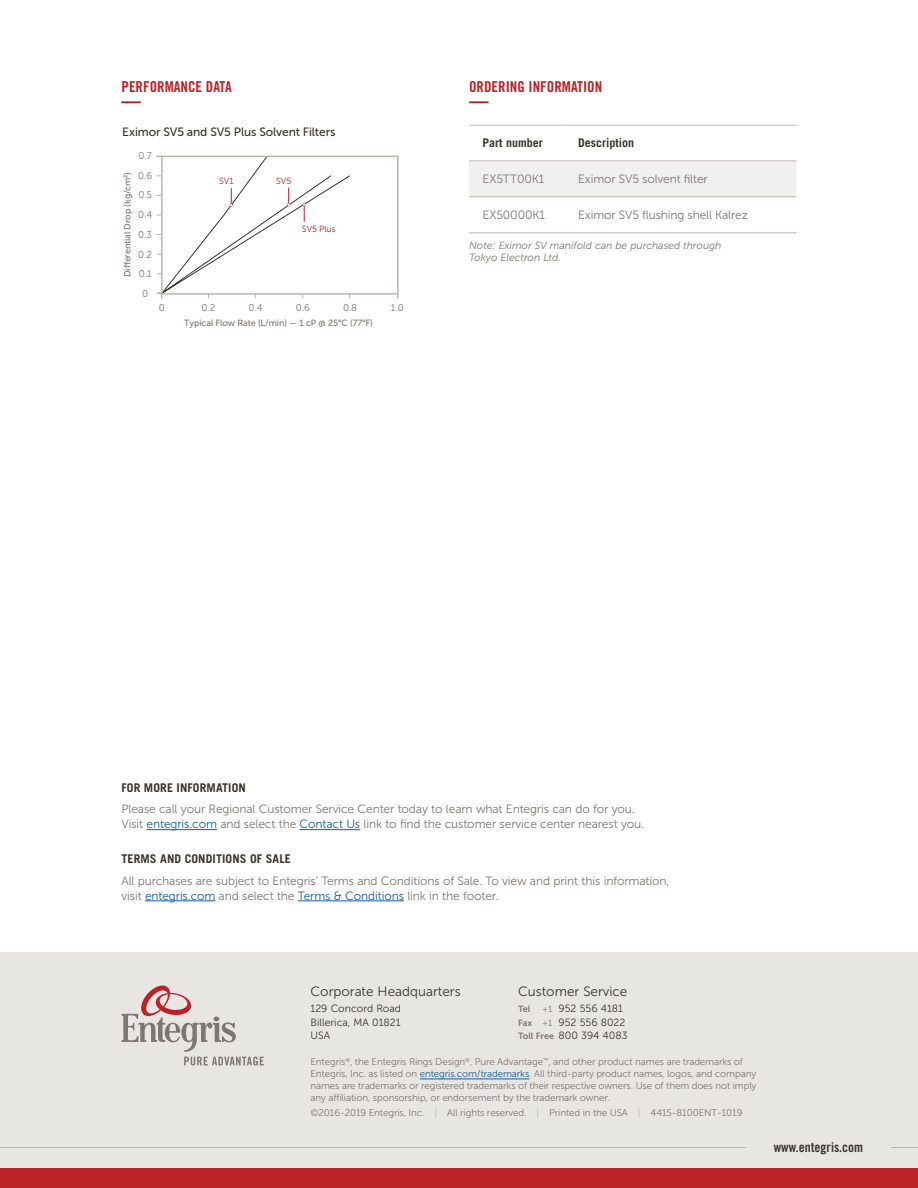
<style>
.page{position:relative;width:918px;height:1188px;background:#fff}
.page>*{position:absolute;margin:0;border:0;box-sizing:border-box;transform-origin:0 0}
.t1{font:700 expanded 20.25px "Trade Gothic LT Std";color:#bb2127;scale:.96 1}
.t2{font:15px "Trade Gothic LT Std Bd Cn 20";color:#bb2127}
.t3{font:13.5px "Museo Sans 300";color:#38352f}
.t4{font:13.5px "Trade Gothic LT Std Bd Cn 20";color:#38352f}
.t5{font:12px/15px "Museo Sans 300";letter-spacing:-.01em;color:#7e7672}
.t6{font:700 12px "Trade Gothic LT Std";letter-spacing:.01em;color:#38352f}
.t7{font:12px "Museo Sans 500";letter-spacing:-.01em;color:#38352f}
.t8{font:10.5px/13.5px "Museo Sans 300";color:#38352f;text-align:justify}
.t9{font:italic 10.5px/11.7px "Museo Sans 300";letter-spacing:-.005em;color:#7e7672}
.t10{font:9.75px/19.6px "Museo Sans 300";letter-spacing:-.01em;color:#7e7672}
.t11{font:9px "Museo Sans 500";letter-spacing:-.01em;color:#7e7672}
.t12{font:9px "Museo Sans 300";letter-spacing:-.015em;color:#bb2127}
.t13{font:9px "Museo Sans 700";color:#7e7672}
.s1{color:#175d9e}
.s2{font-size:9px;color:#7e7672}
.s3{font-family:"Museo Sans 700";font-size:9px;color:#7e7672}
.s4{color:#c0b5ae}
</style>
<div class="page">
<div style="left:0;top:952px;width:918px;height:216px;background:#e8e6e3"></div>
<div style="left:0;top:1168px;width:918px;height:20px;background:#bb2127"></div>
<svg style="left:122px;top:986px;width:142px;height:80px"></svg>
<hr style="left:147px;top:829px;width:70px;height:1px;background:#175d9e">
<hr style="left:300px;top:829px;width:60px;height:1px;background:#175d9e">
<hr style="left:145px;top:901px;width:70px;height:1px;background:#175d9e">
<hr style="left:298px;top:901px;width:106px;height:1px;background:#175d9e">
<svg style="left:891px;top:1147px;width:27px;height:1px"></svg>
<hr style="left:0;top:1147px;width:746px;height:1px;background:#c0b5ae">
<div style="left:469px;top:162px;width:327px;height:35px;background:#f0f0ee"></div>
<hr style="left:469px;top:197px;width:96px;height:1px;background:#c0b5ae">
<hr style="left:469px;top:125px;width:96px;height:1px;background:#c0b5ae">
<hr style="left:565px;top:125px;width:231px;height:1px;background:#c0b5ae">
<hr style="left:469px;top:161px;width:96px;height:1px;background:#c0b5ae">
<hr style="left:565px;top:161px;width:231px;height:1px;background:#c0b5ae">
<hr style="left:469px;top:233px;width:96px;height:1px;background:#c0b5ae">
<hr style="left:565px;top:233px;width:231px;height:1px;background:#c0b5ae">
<hr style="left:565px;top:197px;width:231px;height:1px;background:#c0b5ae">
<svg style="left:156px;top:156px;width:194px;height:143px"></svg>
<div style="left:161px;top:156px;width:238px;height:139px;border:2px solid #c0b5ae"></div>
<hr style="left:420px;top:1079px;width:109px;height:1px;background:#175d9e">
<h2 class="t2" style="left:122px;top:77px;width:112px">PERFORMANCE DATA</h2>
<h1 class="t1" style="left:122px;top:88px;width:22px">—</h1>
<p class="t7" style="left:122px;top:126px;width:215px">Eximor SV5 and SV5 Plus Solvent Filters</p>
<p class="t10" style="left:138px;top:146px;width:16px;text-align:center">0.7<br>0.6<br>0.5<br>0.4<br>0.3<br>0.2<br>0.1<br>0</p>
<p class="t11" style="left:122px;top:277px;width:107px;rotate:-90deg">Di erential Drop (kg/cm<sup>2</sup>)</p>
<p class="t12" style="left:219px;top:176px;width:16px">SV1</p>
<p class="t12" style="left:276px;top:176px;width:17px">SV5</p>
<p class="t12" style="left:302px;top:224px;width:35px">SV5 Plus</p>
<p class="t10" style="left:159px;top:298px;width:8px">0</p>
<p class="t10" style="left:391px;top:298px;width:14px">1.0</p>
<p class="t10" style="left:201px;top:298px;width:15px">0.2</p>
<p class="t10" style="left:249px;top:298px;width:16px">0.4</p>
<p class="t10" style="left:296px;top:298px;width:16px">0.6</p>
<p class="t10" style="left:343px;top:298px;width:16px">0.8</p>
<p class="t11" style="left:184px;top:318px;width:190px">Typical Flow Rate (L/min) — 1 cP @ 25°C (77°F)</p>
<h2 class="t2" style="left:469px;top:77px;width:135px">ORDERING INFORMATION</h2>
<h1 class="t1" style="left:469px;top:88px;width:22px">—</h1>
<p class="t6" style="left:483px;top:136px;width:62px">Part number</p>
<p class="t6" style="left:578px;top:136px;width:58px">Description</p>
<p class="t5" style="left:483px;top:172px;width:63px">EX5TT00K1</p>
<p class="t5" style="left:578px;top:172px;width:131px">Eximor SV5 solvent filter</p>
<p class="t5" style="left:483px;top:208px;width:64px">EX50000K1</p>
<p class="t5" style="left:578px;top:208px;width:171px">Eximor SV5 flushing shell Kalrez</p>
<p class="t9" style="left:469px;top:240px;width:254px">Note: Eximor SV manifold can be purchased through<br>Tokyo Electron Ltd.</p>
<p class="t6" style="left:122px;top:780px;width:126px">FOR MORE INFORMATION</p>
<p class="t5" style="left:122px;top:802px;width:524px">Please call your Regional Customer Service Center today to learn what Entegris can do for you.<br>Visit <span class="s1">entegris.com</span> and select the <span class="s1">Contact Us</span> link to find the customer service center nearest you.</p>
<p class="t6" style="left:121px;top:851px;width:171px">TERMS AND CONDITIONS OF SALE</p>
<p class="t5" style="left:121px;top:873px;width:549px">All purchases are subject to Entegris’ Terms and Conditions of Sale. To view and print this information, visit <span class="s1">entegris.com</span> and select the <span class="s1">Terms &amp; Conditions</span> link in the footer.</p>
<h3 class="t3" style="left:310px;top:984px;width:152px">Corporate Headquarters</h3>
<h3 class="t3" style="left:518px;top:984px;width:111px">Customer Service</h3>
<p class="t8" style="left:310px;top:1002px;width:92px">129 Concord Road Billerica, MA 01821<br>USA</p>
<p class="t13" style="left:518px;top:1004px;width:14px">Tel</p>
<p class="t8" style="left:518px;top:1002px;width:111px;text-align:left;text-indent:24px"><span class="s2">+1</span> 952 556 4181<br><span class="s3">Fax</span> <span class="s2">+1</span> 952 556 8022<br><span class="s3">Toll Free</span> 800 394 4083</p>
<p class="t10" style="left:310px;top:1056px;width:448px;line-height:12px">Entegris<sup>®</sup>, the Entegris Rings Design<sup>®</sup>, Pure Advantage<sup>™</sup>, and other product names are trademarks of Entegris, Inc. as listed on <span class="s1">entegris.com/trademarks</span>. All third-party product names, logos, and company names are trademarks or registered trademarks of their respective owners. Use of them does not imply any affiliation, sponsorship, or endorsement by the trademark owner.</p>
<p class="t10" style="left:311px;top:1103px;width:433px">©2016-2019 Entegris, Inc. <span class="s4">|</span> All rights reserved. <span class="s4">|</span> Printed in the USA <span class="s4">|</span> 4415-8100ENT-1019</p>
<h3 class="t4" style="left:774px;top:1139px;width:91px">www.entegris.com</h3>
</div>
